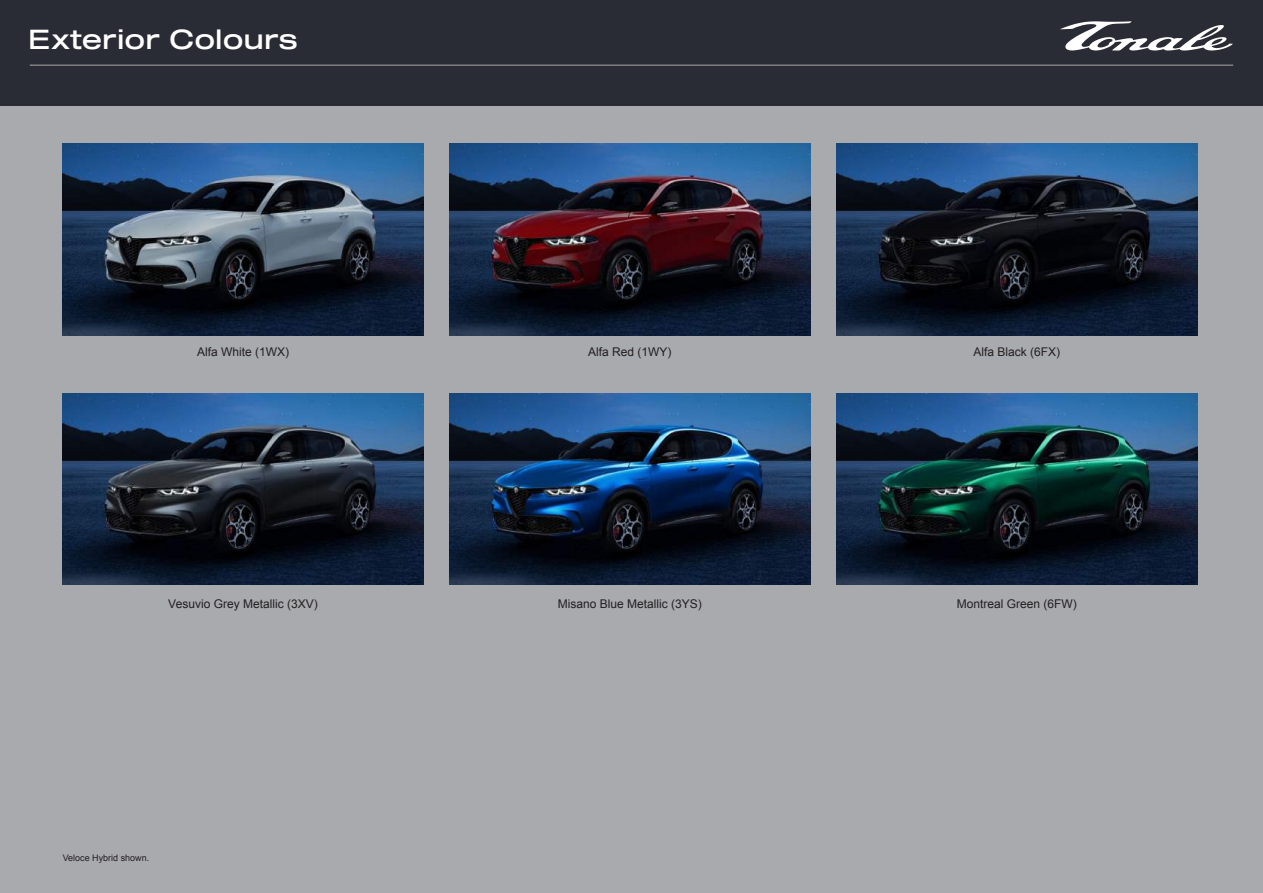
<style>
.page{position:relative;width:1263px;height:893px;background:#292b35}
.page>*{position:absolute;margin:0;border:0;box-sizing:border-box;transform-origin:0 0}
.t1{font:27px "Sequel 100 Black 45";color:#fff}
.t2{font:12px "Arial";color:#231f20}
.t3{font:9px "Arial";color:#231f20}
</style>
<div class="page">
<div style="left:0;top:106px;width:1263px;height:787px;background:#a9aaae"></div>
<hr style="left:30px;top:65px;width:1203px;height:1px;background:#9b9ba0">
<img style="left:63px;top:144px;width:360px;height:191px">
<img style="left:63px;top:393px;width:360px;height:192px">
<img style="left:450px;top:144px;width:360px;height:191px">
<img style="left:450px;top:393px;width:360px;height:192px">
<img style="left:837px;top:144px;width:360px;height:191px">
<img style="left:837px;top:393px;width:360px;height:192px">
<svg style="left:1060px;top:21px;width:173px;height:30px"></svg>
<h1 class="t1" style="left:28px;top:21px;width:271px">Exterior Colours</h1>
<p class="t2" style="left:197px;top:343px;width:94px">Alfa White (1WX)</p>
<p class="t2" style="left:588px;top:343px;width:85px">Alfa Red (1WY)</p>
<p class="t2" style="left:973px;top:343px;width:88px">Alfa Black (6FX)</p>
<p class="t2" style="left:168px;top:595px;width:151px">Vesuvio Grey Metallic (3XV)</p>
<p class="t2" style="left:558px;top:595px;width:146px">Misano Blue Metallic (3YS)</p>
<p class="t2" style="left:957px;top:595px;width:122px">Montreal Green (6FW)</p>
<p class="t3" style="left:63px;top:852px;width:88px">Veloce Hybrid shown.</p>
</div>
